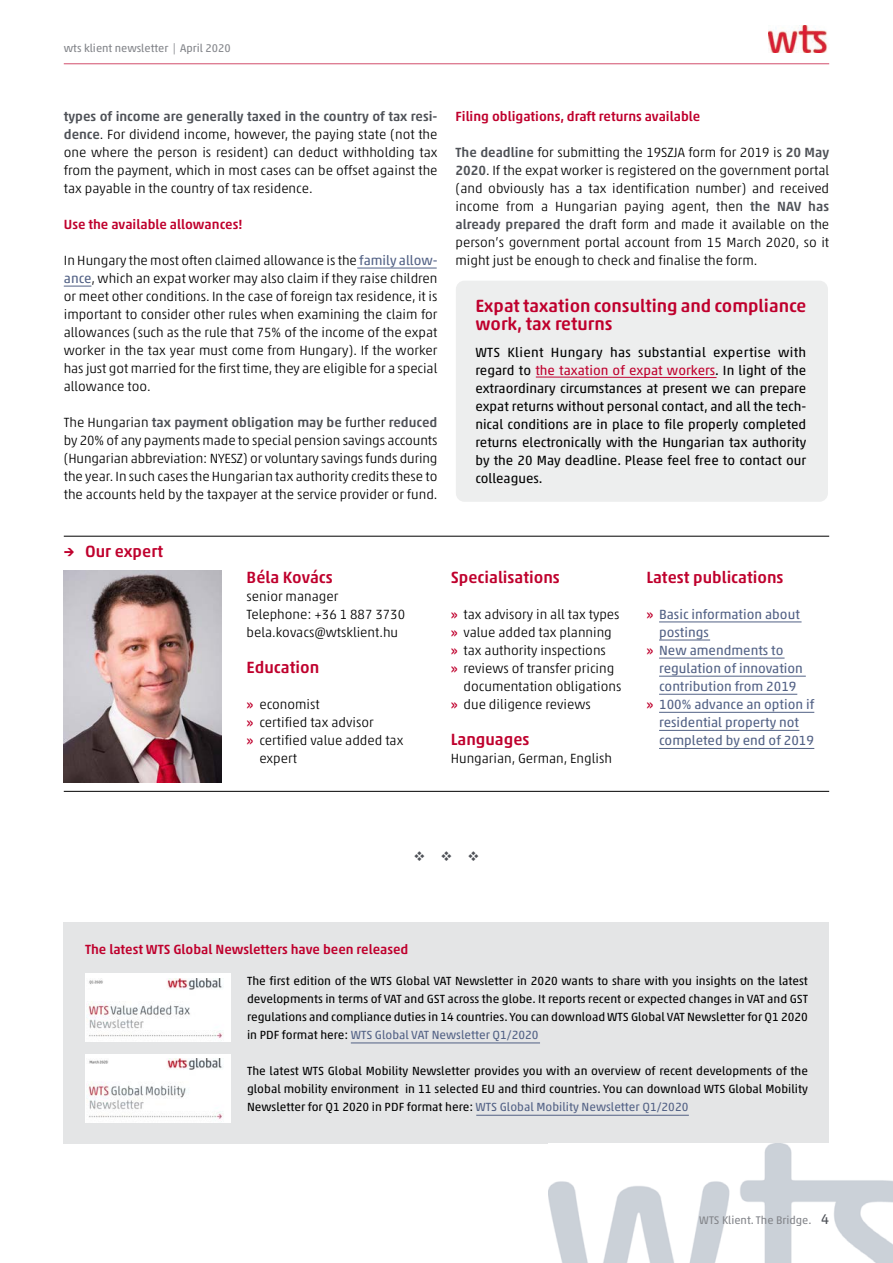
<style>
.page{position:relative;width:893px;height:1263px;background:#fff}
.page>*{position:absolute;margin:0;border:0;box-sizing:border-box;transform-origin:0 0}
.t1{font:500 18px/18px "Akko Rounded Pro";color:#bf002d}
.t2{font:500 16.5px "Akko Pro";color:#bf002d}
.t3{font:300 13.5px/18px "Akko Pro";color:#000;text-align:justify}
.t4{font:13.5px/18px "Akko Pro";color:#000;text-align:justify}
.t5{font:13.5px "Akko Pro";color:#526185}
.t6{font:500 13.5px "Akko Pro";color:#bf002d}
.t7{font:12px/18px "Akko Pro";color:#000;text-align:justify}
.t8{font:11.25px "Akko Pro";color:#83858a}
.s1{font-weight:500;color:#4e5157}
.s2{font-weight:400;color:#526185}
.s3{color:#bf002d}
.s4{font-weight:500;color:#bf002d}
.s5{color:#526185}
.s6{font-size:14.25px;color:#4e5157}
</style>
<div class="page">
<div style="left:64px;top:923px;width:765px;height:221px;background:#e4e5e6"></div>
<hr style="left:64px;top:64px;width:765px;height:1px;background:#d24d6c">
<img style="left:769px;top:26px;width:59px;height:27px">
<img style="left:549px;top:1144px;width:344px;height:119px">
<hr style="left:357px;top:268px;width:80px;height:1px;background:#526185">
<svg style="left:64px;top:286px;width:27px;height:1px"></svg>
<div style="left:456px;top:281px;width:372px;height:221px;background:#edeeee;border-radius:9px"></div>
<svg style="left:535px;top:376px;width:182px;height:2px"></svg>
<hr style="left:64px;top:536px;width:765px;height:1px;background:#000">
<hr style="left:64px;top:791px;width:765px;height:1px;background:#000">
<img style="left:64px;top:570px;width:157px;height:213px">
<hr style="left:659px;top:621px;width:142px;height:1px;background:#526185">
<hr style="left:659px;top:640px;width:51px;height:1px;background:#526185">
<hr style="left:659px;top:658px;width:125px;height:1px;background:#526185">
<hr style="left:659px;top:676px;width:147px;height:1px;background:#526185">
<hr style="left:659px;top:694px;width:138px;height:1px;background:#526185">
<hr style="left:659px;top:712px;width:155px;height:1px;background:#526185">
<hr style="left:659px;top:748px;width:155px;height:1px;background:#526185">
<hr style="left:659px;top:730px;width:140px;height:1px;background:#526185">
<div style="left:85px;top:974px;width:145px;height:68px;background:#fff"></div>
<img style="left:86px;top:978px;width:137px;height:60px">
<div style="left:85px;top:1054px;width:145px;height:69px;background:#fff"></div>
<img style="left:86px;top:1059px;width:137px;height:60px">
<hr style="left:351px;top:1042px;width:189px;height:1px;background:#526185">
<hr style="left:476px;top:1115px;width:213px;height:1px;background:#526185">
<p class="t8" style="left:64px;top:45px;width:169px">wts klient newsletter | April 2020</p>
<p class="t3" style="left:64px;top:109px;width:375px"><span class="s1">types of income are generally taxed in the country of tax resi&shy;dence</span>. For dividend income, however, the paying state (not the one where the person is resident) can deduct withholding tax from the payment, which in most cases can be offset against the tax payable in the country of tax residence.</p>
<p class="t6" style="left:64px;top:220px;width:180px">Use the available allowances!</p>
<p class="t3" style="left:64px;top:253px;width:375px">In Hungary the most often claimed allowance is the <span class="s2">family allow&shy;ance</span>, which an expat worker may also claim if they raise children or meet other conditions. In the case of foreign tax residence, it is important to consider other rules when examining the claim for allowances (such as the rule that 75% of the income of the expat worker in the tax year must come from Hungary). If the worker has just got married for the first time, they are eligible for a special allowance too.</p>
<p class="t3" style="left:64px;top:415px;width:375px">The Hungarian <span class="s1">tax payment obligation may be</span> further <span class="s1">reduced </span>by 20% of any payments made to special pension savings accounts (Hungarian abbreviation: NYESZ) or voluntary savings funds during the year. In such cases the Hungarian tax authority credits these to the accounts held by the taxpayer at the service provider or fund.</p>
<p class="t6" style="left:455px;top:112px;width:246px">Filing obligations, draft returns available</p>
<p class="t3" style="left:455px;top:145px;width:375px"><span class="s1">The deadline</span> for submitting the 19SZJA form for 2019 is <span class="s1">20 May 2020</span>. If the expat worker is registered on the government portal (and obviously has a tax identification number) and received income from a Hungarian paying agent, then <span class="s1">the NAV has already prepared</span> the draft form and made it available on the person’s government portal account from 15 March 2020, so it might just be enough to check and finalise the form.</p>
<h1 class="t1" style="left:475px;top:298px;width:332px">Expat taxation consulting and compliance work, tax returns</h1>
<p class="t4" style="left:475px;top:344px;width:332px">WTS Klient Hungary has substantial expertise with regard to <span class="s3">the taxation of expat workers</span>. In light of the extraordinary circumstances at present we can prepare expat returns without personal contact, and all the tech&shy;nical conditions are in place to file properly completed returns electronically with the Hungarian tax authority by the 20 May deadline. Please feel free to contact our colleagues.</p>
<p class="t2" style="left:64px;top:546px;width:101px">→ Our expert</p>
<p class="t2" style="left:247px;top:571px;width:88px">Béla Kovács</p>
<p class="t3" style="left:247px;top:588px;width:160px;text-align:left">senior manager<br>Telephone: +36 1 887 3730 bela.kovacs@wtsklient.hu</p>
<p class="t2" style="left:247px;top:661px;width:74px">Education</p>
<p class="t3" style="left:247px;top:696px;width:75px"><span class="s4">»</span> economist</p>
<p class="t3" style="left:247px;top:714px;width:129px"><span class="s4">»</span> certified tax advisor</p>
<p class="t3" style="left:247px;top:732px;width:158px"><span class="s4">»</span> certified value added tax</p>
<p class="t3" style="left:259px;top:750px;width:39px">expert</p>
<p class="t2" style="left:451px;top:571px;width:111px">Specialisations</p>
<p class="t3" style="left:451px;top:606px;width:170px"><span class="s4">»</span> tax advisory in all tax types</p>
<p class="t3" style="left:451px;top:624px;width:163px"><span class="s4">»</span> value added tax planning</p>
<p class="t3" style="left:451px;top:642px;width:157px"><span class="s4">»</span> tax authority inspections</p>
<p class="t3" style="left:451px;top:660px;width:165px"><span class="s4">»</span> reviews of transfer pricing</p>
<p class="t3" style="left:463px;top:678px;width:159px">documentation obligations</p>
<p class="t3" style="left:451px;top:696px;width:141px"><span class="s4">»</span> due diligence reviews</p>
<p class="t2" style="left:451px;top:733px;width:80px">Languages</p>
<p class="t3" style="left:451px;top:750px;width:163px">Hungarian, German, English</p>
<p class="t2" style="left:646px;top:571px;width:139px">Latest publications</p>
<p class="t5" style="left:646px;top:609px;width:155px"><span class="s4">»</span> Basic information about</p>
<p class="t5" style="left:659px;top:627px;width:51px">postings</p>
<p class="t5" style="left:646px;top:645px;width:139px"><span class="s4">»</span> New amendments to</p>
<p class="t5" style="left:659px;top:663px;width:145px">regulation of innovation</p>
<p class="t5" style="left:659px;top:681px;width:139px">contribution from 2019</p>
<p class="t5" style="left:646px;top:699px;width:169px"><span class="s4">»</span> 100% advance an option if</p>
<p class="t5" style="left:659px;top:717px;width:142px">residential property not</p>
<p class="t5" style="left:659px;top:735px;width:156px">completed by end of 2019</p>
<p class="t6" style="left:85px;top:944px;width:325px">The latest WTS Global Newsletters have been released</p>
<p class="t7" style="left:247px;top:973px;width:562px">The first edition of the WTS Global VAT Newsletter in 2020 wants to share with you insights on the latest developments in terms of VAT and GST across the globe. It reports recent or expected changes in VAT and GST regulations and compliance duties in 14 countries. You can download WTS Global VAT Newsletter for Q1 2020 in PDF format here: <span class="s5">WTS Global VAT Newsletter Q1/2020</span></p>
<p class="t7" style="left:247px;top:1063px;width:562px">The latest WTS Global Mobility Newsletter provides you with an overview of recent developments of the global mobility environment in 11 selected EU and third countries. You can download WTS Global Mobility Newsletter for Q1 2020 in PDF format here: <span class="s5">WTS Global Mobility Newsletter Q1/2020</span></p>
<p class="t8" style="left:699px;top:1216px;width:131px">WTS Klient. The Bridge. <span class="s6">4</span></p>
</div>
